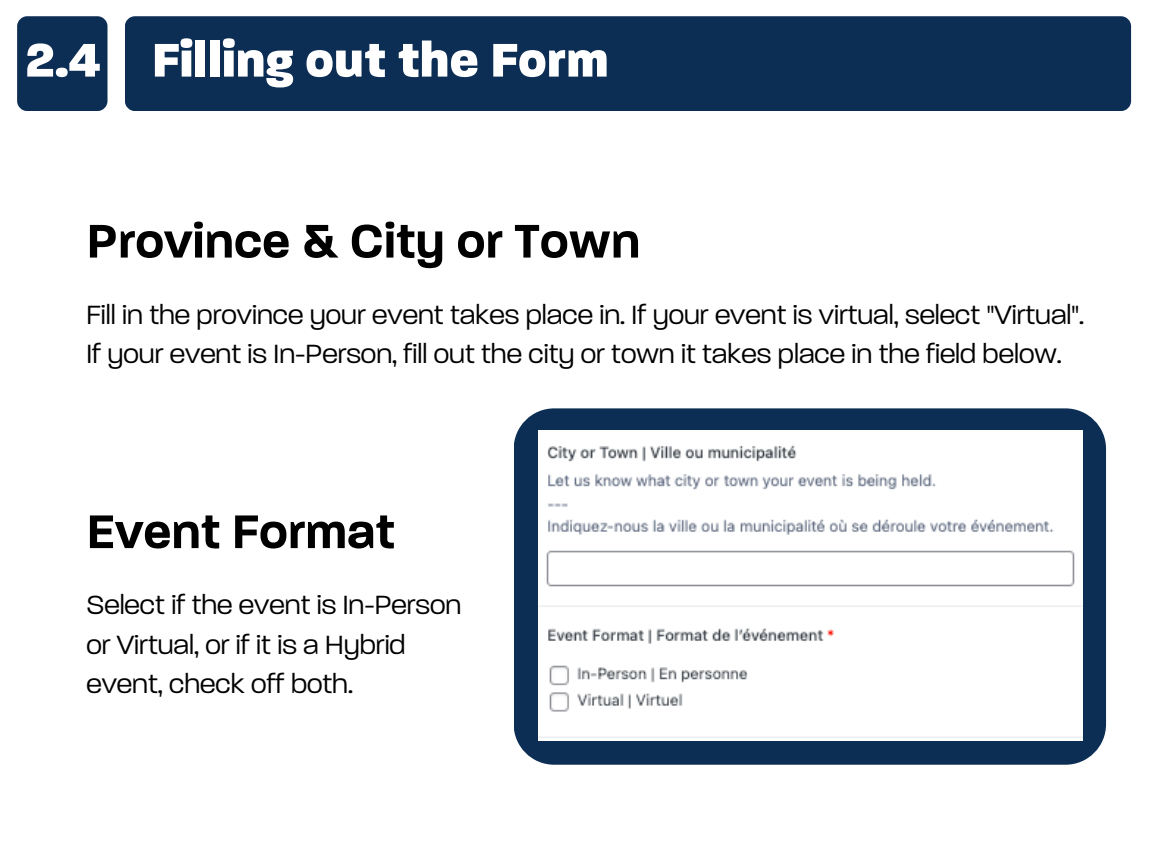
<style>
.page{position:relative;width:1152px;height:864px;background:#fff}
.page>*{position:absolute;margin:0;border:0;box-sizing:border-box;transform-origin:0 0}
.t1{font:600 51px "Paralucent";color:#000}
.t2{font:800 51px "Paralucent";color:#fff}
.t3{font:300 28.5px/39.3px "Paralucent";color:#000}
</style>
<div class="page">
<div style="left:125px;top:16px;width:1006px;height:95px;background:#0d2e54;border-radius:10px"></div>
<div style="left:17px;top:16px;width:91px;height:95px;background:#0d2e54;border-radius:10px"></div>
<div style="left:514px;top:408px;width:592px;height:357px;background:#0d2e54;border-radius:40px"></div>
<img style="left:539px;top:431px;width:543px;height:309px">
<h1 class="t2" style="left:25px;top:37px;width:76px">2.4</h1>
<p class="t2" style="left:152px;top:37px;width:458px">Filling out the Form</p>
<h1 class="t1" style="left:86px;top:218px;width:555px">Province &amp; City or Town</h1>
<h1 class="t3" style="left:86px;top:297px;width:999px">Fill in the province your event takes place in. If your event is virtual, select "Virtual".<br>If your event is In-Person, fill out the city or town it takes place in the field below.</h1>
<h1 class="t1" style="left:86px;top:509px;width:310px">Event Format</h1>
<p class="t3" style="left:86px;top:587px;width:377px">Select if the event is In-Person or Virtual, or if it is a Hybrid event, check off both.</p>
</div>
